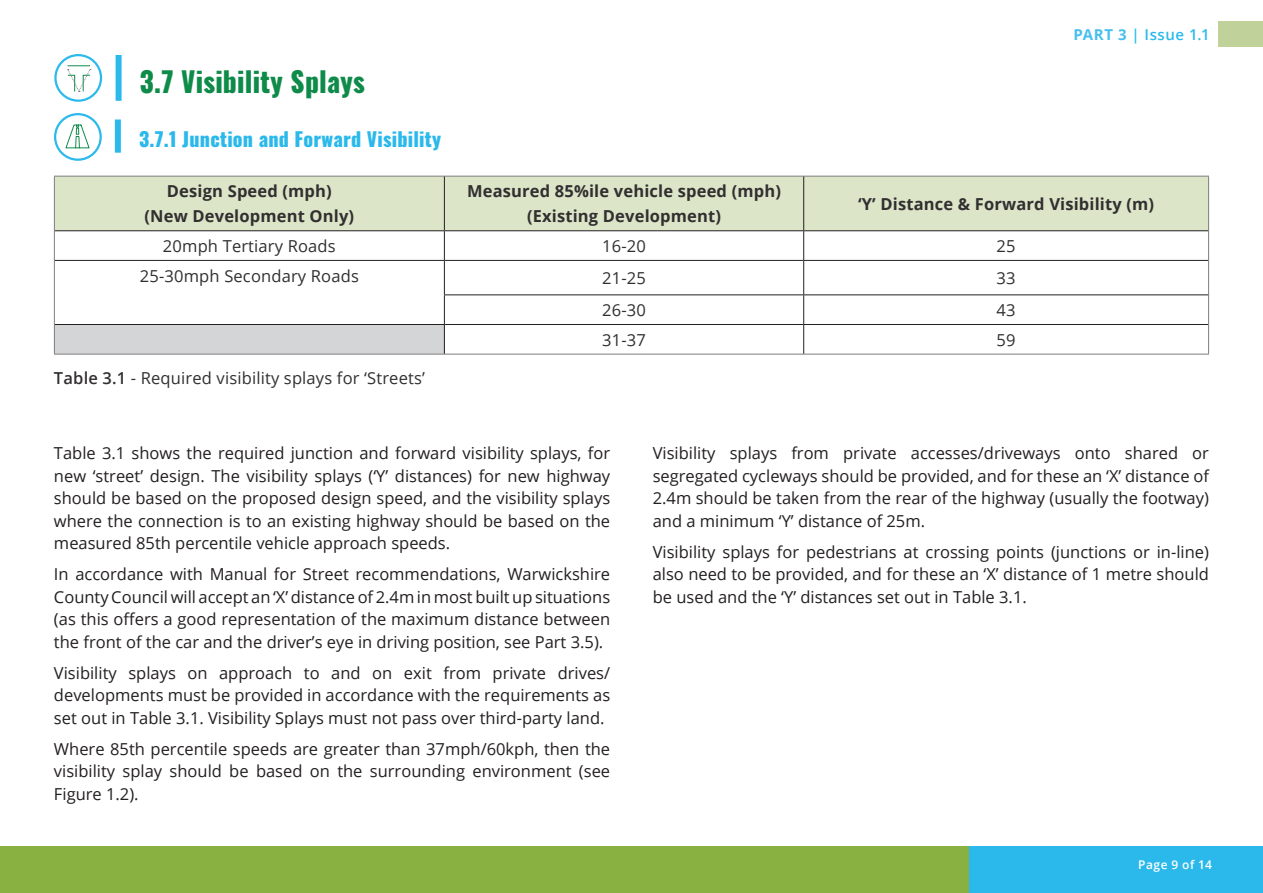
<style>
.page{position:relative;width:1263px;height:893px;background:#fff}
.page>*{position:absolute;margin:0;border:0;box-sizing:border-box;transform-origin:0 0}
.t1{font:800 28.05px "Oswald";letter-spacing:.01em;color:#0f8b49;scale:.95 1}
.t2{font:800 19.5px "Oswald";letter-spacing:.01em;color:#2bb9ec}
.t3{font:16.5px/22.5px "Open Sans";color:#231f20;text-align:justify}
.t4{font:700 16.5px/25px "Open Sans";letter-spacing:.01em;color:#312f30;text-align:center}
.t5{font:16.5px "Open Sans";letter-spacing:.01em;color:#312f30}
.t6{font:600 15px "Open Sans";letter-spacing:.04em;color:#2bb9ec}
.t7{font:600 12px "Open Sans";letter-spacing:.04em;color:#fff}
.s1{font-weight:700;color:#46bfee}
.s2{font-weight:600}
</style>
<div class="page">
<div style="left:0;top:846px;width:972px;height:47px;background:#89b142"></div>
<div style="left:969px;top:846px;width:294px;height:47px;background:#2bb9ec"></div>
<div style="left:1218px;top:21px;width:45px;height:26px;background:#c0d299"></div>
<div style="left:55px;top:177px;width:1153px;height:53px;background:#dce5c8"></div>
<svg style="left:55px;top:231px;width:1153px;height:123px"></svg>
<div style="left:54px;top:324px;width:390px;height:30px;background:#d4d5d7"></div>
<hr style="left:54px;top:176px;width:390px;height:1px;background:#7c7e81">
<hr style="left:54px;top:176px;width:1px;height:55px;background:#7c7e81">
<hr style="left:444px;top:176px;width:360px;height:1px;background:#7c7e81">
<hr style="left:804px;top:176px;width:405px;height:1px;background:#7c7e81">
<hr style="left:1208px;top:176px;width:1px;height:55px;background:#7c7e81">
<svg style="left:54px;top:231px;width:1px;height:29px"></svg>
<svg style="left:1208px;top:231px;width:1px;height:29px"></svg>
<hr style="left:54px;top:260px;width:1px;height:35px;background:#7c7e81">
<hr style="left:1208px;top:260px;width:1px;height:35px;background:#7c7e81">
<svg style="left:54px;top:295px;width:1px;height:29px"></svg>
<svg style="left:1208px;top:295px;width:1px;height:29px"></svg>
<hr style="left:54px;top:324px;width:1px;height:30px;background:#7c7e81">
<hr style="left:1208px;top:324px;width:1px;height:30px;background:#7c7e81">
<hr style="left:54px;top:354px;width:390px;height:1px;background:#7c7e81">
<hr style="left:444px;top:354px;width:360px;height:1px;background:#7c7e81">
<hr style="left:804px;top:354px;width:405px;height:1px;background:#7c7e81">
<hr style="left:444px;top:176px;width:1px;height:54px;background:#231f20">
<hr style="left:803px;top:176px;width:1px;height:54px;background:#231f20">
<hr style="left:55px;top:230px;width:389px;height:1px;background:#231f20">
<hr style="left:444px;top:230px;width:360px;height:1px;background:#231f20">
<svg style="left:444px;top:231px;width:1px;height:29px"></svg>
<hr style="left:804px;top:230px;width:404px;height:1px;background:#231f20">
<svg style="left:803px;top:231px;width:1px;height:29px"></svg>
<hr style="left:55px;top:260px;width:389px;height:1px;background:#231f20">
<hr style="left:444px;top:260px;width:360px;height:1px;background:#231f20">
<hr style="left:444px;top:261px;width:1px;height:33px;background:#231f20">
<hr style="left:804px;top:260px;width:404px;height:1px;background:#231f20">
<hr style="left:803px;top:261px;width:1px;height:33px;background:#231f20">
<hr style="left:444px;top:294px;width:360px;height:1px;background:#231f20">
<hr style="left:804px;top:294px;width:404px;height:1px;background:#231f20">
<hr style="left:55px;top:324px;width:389px;height:1px;background:#231f20">
<hr style="left:444px;top:324px;width:360px;height:1px;background:#231f20">
<svg style="left:444px;top:295px;width:1px;height:59px"></svg>
<hr style="left:804px;top:324px;width:404px;height:1px;background:#231f20">
<svg style="left:803px;top:295px;width:1px;height:59px"></svg>
<div style="left:116px;top:55px;width:6px;height:46px;background:#2bb9ec"></div>
<div style="left:54px;top:54px;width:48px;height:48px;border:2px solid #2cbaed;border-radius:50%"></div>
<svg style="left:67px;top:65px;width:24px;height:27px"></svg>
<div style="left:115px;top:120px;width:6px;height:33px;background:#2bb9ec"></div>
<svg style="left:65px;top:124px;width:25px;height:24px"></svg>
<div style="left:54px;top:113px;width:48px;height:48px;border:2px solid #2cbaed;border-radius:50%"></div>
<h1 class="t1" style="left:140px;top:67px;width:239px">3.7 Visibility Splays</h1>
<p class="t2" style="left:139px;top:129px;width:303px">3.7.1 Junction and Forward Visibility</p>
<p class="t4" style="left:145px;top:178px;width:211px">Design Speed (mph) (New Development Only)</p>
<p class="t4" style="left:467px;top:178px;width:315px">Measured 85%ile vehicle speed (mph) (Existing Development)</p>
<p class="t6" style="left:1073px;top:24px;width:138px"><span class="s1">PART 3</span> | Issue 1.1</p>
<p class="t4" style="left:858px;top:191px;width:298px">‘Y’ Distance &amp; Forward Visibility (m)</p>
<p class="t5" style="left:163px;top:235px;width:174px">20mph Tertiary Roads</p>
<p class="t5" style="left:602px;top:235px;width:45px">16-20</p>
<p class="t5" style="left:997px;top:235px;width:21px">25</p>
<p class="t5" style="left:140px;top:264px;width:220px">25-30mph Secondary Roads</p>
<p class="t5" style="left:602px;top:267px;width:45px">21-25</p>
<p class="t5" style="left:997px;top:267px;width:21px">33</p>
<p class="t5" style="left:602px;top:299px;width:45px">26-30</p>
<p class="t5" style="left:997px;top:299px;width:21px">43</p>
<p class="t5" style="left:602px;top:328px;width:45px">31-37</p>
<p class="t5" style="left:997px;top:328px;width:21px">59</p>
<p class="t5" style="left:54px;top:367px;width:372px"><span class="s2">Table 3.1</span> - Required visibility splays for ‘Streets’</p>
<p class="t3" style="left:54px;top:441px;width:558px">Table 3.1 shows the required junction and forward visibility splays, for new ‘street’ design. The visibility splays (‘Y’ distances) for new highway should be based on the proposed design speed, and the visibility splays where the connection is to an existing highway should be based on the measured 85th percentile vehicle approach speeds.</p>
<p class="t3" style="left:54px;top:562px;width:558px">In accordance with Manual for Street recommendations, Warwickshire County Council will accept an ‘X’ distance of 2.4m in most built up situations (as this offers a good representation of the maximum distance between the front of the car and the driver’s eye in driving position, see Part 3.5).</p>
<p class="t3" style="left:54px;top:661px;width:558px">Visibility splays on approach to and on exit from private drives/ developments must be provided in accordance with the requirements as set out in Table 3.1. Visibility Splays must not pass over third-party land.</p>
<p class="t3" style="left:54px;top:737px;width:558px">Where 85th percentile speeds are greater than 37mph/60kph, then the visibility splay should be based on the surrounding environment (see Figure 1.2).</p>
<p class="t3" style="left:653px;top:441px;width:558px">Visibility splays from private accesses/driveways onto shared or segregated cycleways should be provided, and for these an ‘X’ distance of 2.4m should be taken from the rear of the highway (usually the footway) and a minimum ‘Y’ distance of 25m.</p>
<p class="t3" style="left:653px;top:540px;width:558px">Visibility splays for pedestrians at crossing points (junctions or in-line) also need to be provided, and for these an ‘X’ distance of 1 metre should be used and the ‘Y’ distances set out in Table 3.1.</p>
<p class="t7" style="left:1138px;top:857px;width:75px">Page 9 of 14</p>
</div>
